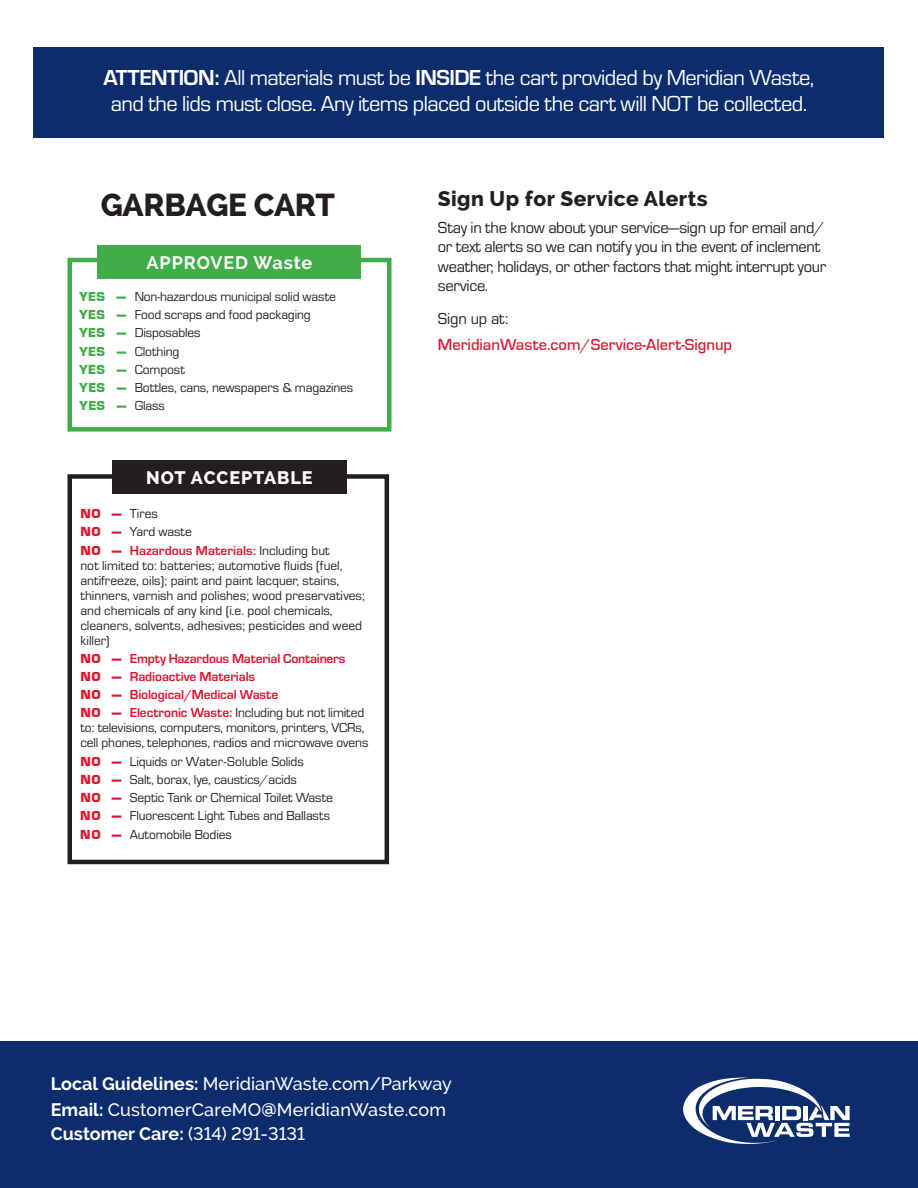
<style>
.page{position:relative;width:918px;height:1188px;background:#fff}
.page>*{position:absolute;margin:0;border:0;box-sizing:border-box;transform-origin:0 0}
.t1{font:800 31.5px "Raleway";letter-spacing:-.01em;color:#231f20}
.t2{font:22.5px/25.5px "Eurostile";letter-spacing:-.025em;color:#fff;text-align:center}
.t3{font:800 21px "Raleway";letter-spacing:.02em;color:#231f20}
.t4{font:500 18px/24.8px "Raleway";letter-spacing:.005em;color:#fff}
.t5{font:800 18px "Raleway";letter-spacing:.05em;color:#fff}
.t6{font:700 18px "Raleway";letter-spacing:.05em;color:#fff}
.t7{font:16.5px/19.5px "Eurostile";letter-spacing:-.02em;color:#231f20}
.t8{font:500 16.5px "Eurostile";color:#da1a32}
.t9{font:13.5px/18.3px "Eurostile";letter-spacing:-.005em;color:#231f20}
.t10{font:700 13.5px/18.3px "Eurostile";letter-spacing:-.01em;color:#da1a32}
.s1{font-weight:700}
.s2{font-weight:900;color:#41ad49}
.s3{font-weight:900;color:#da1a32}
.s4{font-weight:700;color:#da1a32}
.s5{font-weight:900}
.s6{font-weight:400;color:#231f20}
</style>
<div class="page">
<div style="left:34px;top:47px;width:850px;height:91px;background:#0d2c6c"></div>
<div style="left:68px;top:474px;width:321px;height:390px;border:4px solid #231f20"></div>
<div style="left:112px;top:460px;width:235px;height:34px;background:#231f20"></div>
<div style="left:68px;top:258px;width:324px;height:174px;border:4px solid #41ad49"></div>
<div style="left:98px;top:245px;width:263px;height:34px;background:#41ad49"></div>
<div style="left:0;top:1041px;width:918px;height:147px;background:#0d2c6c"></div>
<svg style="left:683px;top:1078px;width:167px;height:66px"></svg>
<h2 class="t2" style="left:104px;top:66px;width:712px"><span class="s1">ATTENTION:</span> All materials must be <span class="s1">INSIDE</span> the cart provided by Meridian Waste, and the lids must close. Any items placed outside the cart will NOT be collected.</h2>
<h1 class="t1" style="left:101px;top:187px;width:236px">GARBAGE CART</h1>
<h3 class="t3" style="left:438px;top:187px;width:271px">Sign Up for Service Alerts</h3>
<p class="t7" style="left:438px;top:218px;width:390px">Stay in the know about your service—sign up for email and/ or text alerts so we can notify you in the event of inclement weather, holidays, or other factors that might interrupt your service.</p>
<p class="t7" style="left:438px;top:309px;width:72px">Sign up at:</p>
<p class="t8" style="left:438px;top:336px;width:296px">MeridianWaste.com/Service-Alert-Signup</p>
<h3 class="t6" style="left:147px;top:252px;width:167px">APPROVED Waste</h3>
<p class="t9" style="left:79px;top:288px;width:276px"><span class="s2">YES —</span> Non-hazardous municipal solid waste<br><span class="s2">YES —</span> Food scraps and food packaging<br><span class="s2">YES —</span> Disposables<br><span class="s2">YES —</span> Clothing<br><span class="s2">YES —</span> Compost<br><span class="s2">YES —</span> Bottles, cans, newspapers &amp; magazines<br><span class="s2">YES —</span> Glass</p>
<h3 class="t5" style="left:146px;top:467px;width:168px">NOT ACCEPTABLE</h3>
<p class="t9" style="left:80px;top:505px;width:251px"><span class="s3">NO —</span> Tires<br><span class="s3">NO —</span> Yard waste<br><span class="s3">NO —</span> <span class="s4">Hazardous Materials:</span> Including but</p>
<p class="t9" style="left:80px;top:558px;width:286px;line-height:15px">not limited to: batteries; automotive fluids (fuel, antifreeze, oils); paint and paint lacquer, stains, thinners, varnish and polishes; wood preservatives; and chemicals of any kind (i.e. pool chemicals, cleaners, solvents, adhesives; pesticides and weed killer)</p>
<p class="t10" style="left:80px;top:649px;width:285px"><span class="s5">NO —</span> Empty Hazardous Material Containers <span class="s5">NO —</span> Radioactive Materials<br><span class="s5">NO —</span> Biological/Medical Waste<br><span class="s5">NO —</span> Electronic Waste: <span class="s6">Including but not limited</span></p>
<p class="t9" style="left:80px;top:721px;width:290px;line-height:15px">to: televisions, computers, monitors, printers, VCRs, cell phones, telephones, radios and microwave ovens</p>
<p class="t9" style="left:80px;top:752px;width:254px"><span class="s3">NO —</span> Liquids or Water-Soluble Solids<br><span class="s3">NO —</span> Salt, borax, lye, caustics/acids<br><span class="s3">NO —</span> Septic Tank or Chemical Toilet Waste <span class="s3">NO —</span> Fluorescent Light Tubes and Ballasts <span class="s3">NO —</span> Automobile Bodies</p>
<h3 class="t4" style="left:51px;top:1072px;width:403px"><span class="s1">Local Guidelines:</span> MeridianWaste.com/Parkway<br><span class="s1">Email:</span> CustomerCareMO<span class="s1">@</span>MeridianWaste.com<br><span class="s1">Customer Care:</span> (314) 291-3131</h3>
</div>
